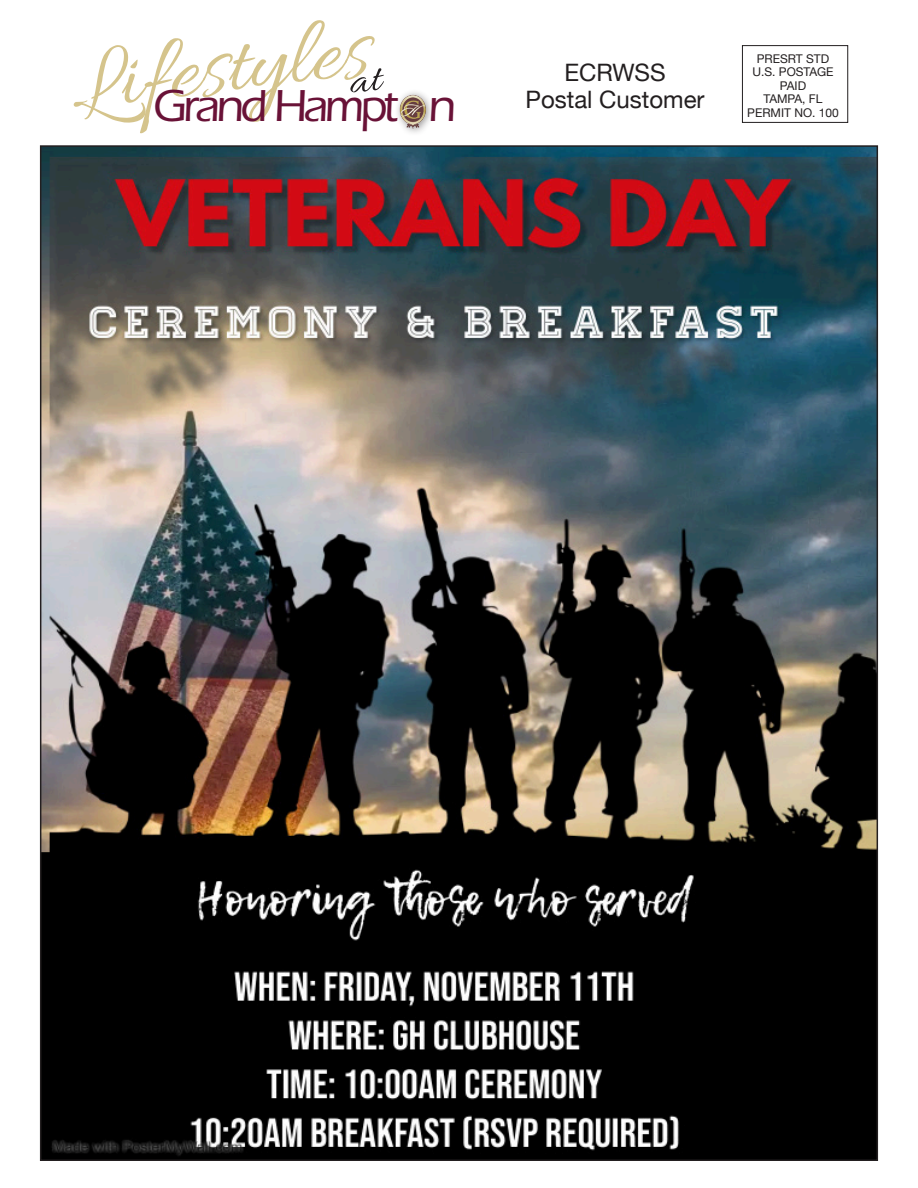
<style>
.page{position:relative;width:918px;height:1188px;background:#fff}
.page>*{position:absolute;margin:0;border:0;box-sizing:border-box;transform-origin:0 0}
.t1{font:95.85px "Allura";color:#d5c48c}
.t2{font:500 46.35px "Itc Eras";letter-spacing:-.08em;color:#691237}
.t3{font:24px "Helvetica Neue";color:#231f20}
.t4{font:12px/13.5px "Helvetica Neue";color:#231f20;text-align:center}
</style>
<div class="page">
<div style="left:742px;top:45px;width:106px;height:78px;border:1px solid #231f20"></div>
<div style="left:394px;top:89px;width:41px;height:48px;background:#231f20;opacity:.5"></div>
<img style="left:394px;top:89px;width:40px;height:40px">
<img style="left:43px;top:148px;width:832px;height:1010px">
<p class="t1" style="left:64px;top:31px;width:302px;rotate:-7deg">Lifestyles</p>
<p class="t2" style="left:153px;top:80px;width:304px">Grand Hampt n</p>
<p class="t3" style="left:564px;top:55px;width:103px">ECRWSS</p>
<p class="t3" style="left:525px;top:82px;width:181px">Postal Customer</p>
<p class="t4" style="left:757px;top:52px;width:74px">PRESRT STD</p>
<p class="t4" style="left:752px;top:66px;width:83px">U.S. POSTAGE<br>PAID</p>
<p class="t4" style="left:764px;top:93px;width:60px">TAMPA, FL</p>
<p class="t4" style="left:747px;top:106px;width:93px">PERMIT NO. 100</p>
</div>
